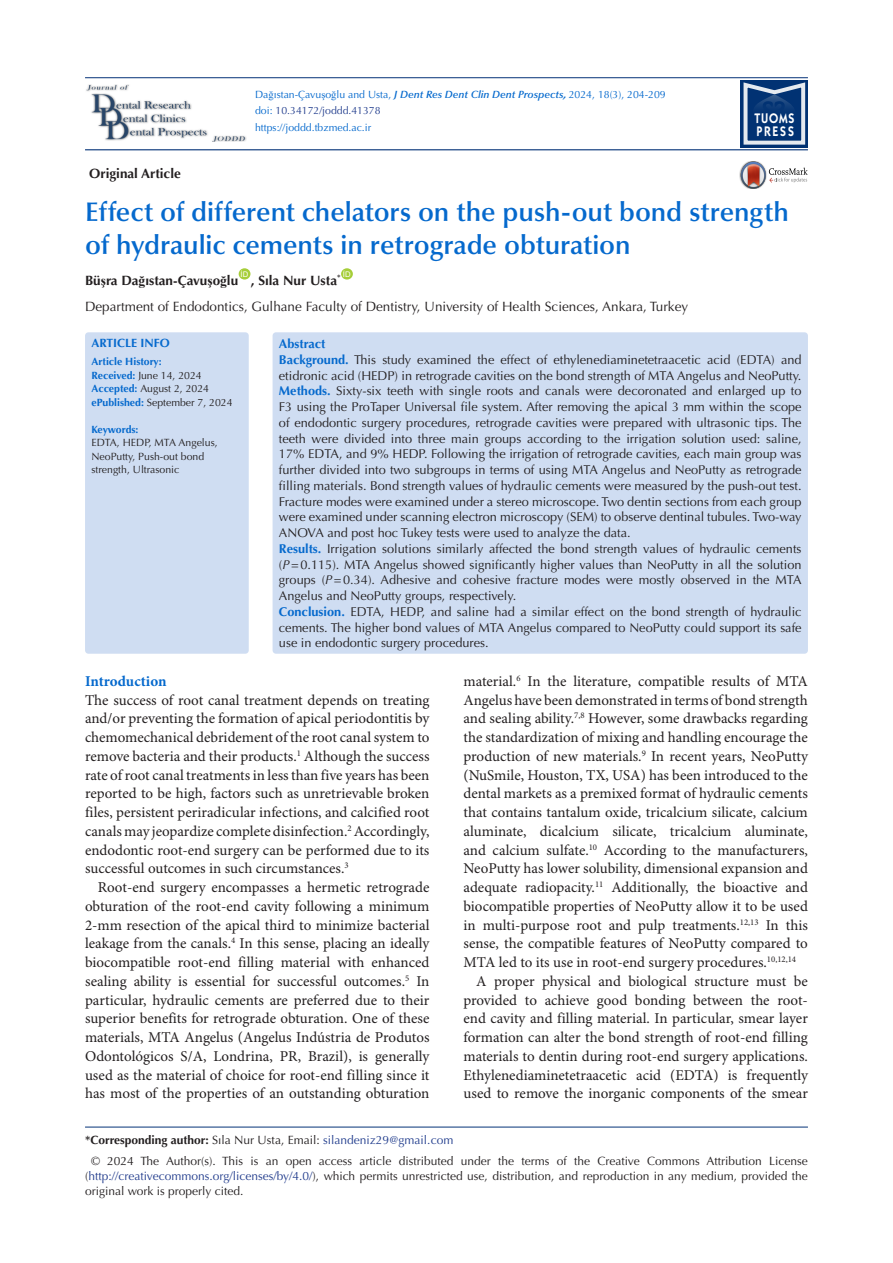
<style>
.page{position:relative;width:893px;height:1263px;background:#fff}
.page>*{position:absolute;margin:0;border:0;box-sizing:border-box;transform-origin:0 0}
.t1{font:600 27px/33px "Optima LT Std";letter-spacing:-.005em;color:#0569cd}
.t2{font:15px/18.8px "Minion Pro";letter-spacing:-.005em;color:#231f20;text-align:justify}
.heading_1{font:700 15px "Minion Pro";letter-spacing:-.005em;color:#0569cd}
.t3{font:600 13.95px/12.3px "ITC Kabel Std";letter-spacing:.11em;color:#fff;scale:.85 1}
.t4{font:13.5px "Optima LT Std";color:#231f20}
.t5{font:700 13.5px "Optima LT Std";color:#231f20}
.t6{font:12.75px/15.8px "Optima LT Std";color:#231f20;text-align:justify}
.t7{font:700 12.75px "Optima LT Std";color:#0569cd}
.corresponding{font:12px/15px "Optima LT Std";color:#231f20;text-align:justify}
.corresponding-2{font:12px "Optima LT Std";color:#25408f}
.t8{font:700 12px "Optima LT Std";color:#0569cd}
.t9{font:10.5px/13.5px "Optima LT Std";color:#231f20}
.t10{font:10.5px "Optima LT Std";color:#0569cd}
.t11{font:10.5px "Optima LT Std";color:#25408f}
.t12{font:700 10.5px "Optima LT Std";color:#0569cd}
.t13{font:700 10.5px "Optima LT Std";letter-spacing:-.02em;color:#0569cd}
.t14{font:7.8px "Arial";color:#fff}
.s1{font-family:"Times New Roman"}
.s2{font-weight:600;font-style:italic}
.s3{font-weight:700;font-style:italic}
.s4{color:#0569cd}
.s5{font-weight:700;color:#0569cd}
.s6{font-style:italic}
.s7{font-weight:700;color:#231f20}
.s8{color:#231f20}
.s9{color:#253f8e}
</style>
<div class="page">
<hr style="left:85px;top:149px;width:723px;height:1px;background:#053278">
<hr style="left:85px;top:77px;width:723px;height:1px;background:#053278">
<div style="left:239px;top:268px;width:11px;height:12px;background:#a6ce39;border-radius:50%"></div>
<div style="left:341px;top:268px;width:12px;height:12px;background:#a6ce39;border-radius:50%"></div>
<img style="left:739px;top:169px;width:2px;height:13px">
<svg style="left:741px;top:161px;width:67px;height:28px"></svg>
<div style="left:740px;top:80px;width:68px;height:68px;background:#013273"></div>
<svg style="left:743px;top:82px;width:62px;height:63px"></svg>
<img style="left:86px;top:85px;width:160px;height:57px">
<hr style="left:85px;top:1127px;width:723px;height:1px;background:#053278">
<div style="left:85px;top:332px;width:164px;height:322px;background:#cfddf2;border-radius:3px"></div>
<div style="left:273px;top:332px;width:535px;height:322px;background:#cfddf2;border-radius:3px"></div>
<p class="t5" style="left:89px;top:165px;width:93px">Original Article</p>
<p class="t10" style="left:255px;top:88px;width:412px">Da<span class="s1">ğ</span>ıstan-Çavu<span class="s1">ş</span>o<span class="s1">ğ</span>lu and Usta, <span class="s2">J Dent Res Dent Clin Dent Prospects</span><span class="s3">,</span> 2024, 18(3), 204-209</p>
<p class="t11" style="left:255px;top:105px;width:127px"><span class="s4">doi:</span> 10.34172/joddd.41378</p>
<p class="t10" style="left:255px;top:122px;width:118px">https://joddd.tbzmed.ac.ir</p>
<p class="t3" style="left:755px;top:112px;width:48px">TUOMS<br>PRESS</p>
<p class="t1" style="left:85px;top:195px;width:705px">Effect of different chelators on the push-out bond strength of hydraulic cements in retrograde obturation</p>
<p class="t5" style="left:85px;top:272px;width:155px">Bü<span class="s1">ş</span>ra Da<span class="s1">ğ</span>ıstan-Çavu<span class="s1">ş</span>o<span class="s1">ğ</span>lu</p>
<p class="t14" style="left:343px;top:269px;width:9px">ID</p>
<p class="t4" style="left:85px;top:299px;width:605px">Department of Endodontics, Gulhane Faculty of Dentistry, University of Health Sciences, Ankara, Turkey</p>
<p class="t14" style="left:241px;top:269px;width:9px">ID</p>
<p class="t5" style="left:251px;top:272px;width:91px">, Sıla Nur Usta<sup>*</sup></p>
<p class="t8" style="left:91px;top:336px;width:80px">ARTICLE INFO</p>
<p class="t12" style="left:91px;top:356px;width:72px">Article History:</p>
<p class="t9" style="left:91px;top:369px;width:112px"><span class="s5">Received:</span> June 14, 2024</p>
<p class="t9" style="left:91px;top:382px;width:119px"><span class="s5">Accepted:</span> August 2, 2024</p>
<p class="t9" style="left:91px;top:396px;width:143px"><span class="s5">ePublished:</span> September 7, 2024</p>
<p class="t13" style="left:91px;top:423px;width:49px">Keywords:</p>
<p class="t9" style="left:91px;top:436px;width:128px">EDTA, HEDP, MTA Angelus,<br>NeoPutty, Push-out bond strength, Ultrasonic</p>
<p class="t7" style="left:279px;top:336px;width:48px">Abstract</p>
<p class="t6" style="left:279px;top:352px;width:524px"><span class="s5">Background.</span> This study examined the effect of ethylenediaminetetraacetic acid (EDTA) and etidronic acid (HEDP) in retrograde cavities on the bond strength of MTA Angelus and NeoPutty.</p>
<p class="t6" style="left:279px;top:383px;width:524px"><span class="s5">Methods.</span> Sixty-six teeth with single roots and canals were decoronated and enlarged up to F3 using the ProTaper Universal file system. After removing the apical 3 mm within the scope of endodontic surgery procedures, retrograde cavities were prepared with ultrasonic tips. The teeth were divided into three main groups according to the irrigation solution used: saline, 17% EDTA, and 9% HEDP. Following the irrigation of retrograde cavities, each main group was further divided into two subgroups in terms of using MTA Angelus and NeoPutty as retrograde filling materials. Bond strength values of hydraulic cements were measured by the push-out test.<br>Fracture modes were examined under a stereo microscope. Two dentin sections from each group were examined under scanning electron microscopy (SEM) to observe dentinal tubules. Two-way ANOVA and post hoc Tukey tests were used to analyze the data.</p>
<p class="t6" style="left:279px;top:541px;width:524px"><span class="s5">Results.</span> Irrigation solutions similarly affected the bond strength values of hydraulic cements (<span class="s6">P</span>=0.115). MTA Angelus showed significantly higher values than NeoPutty in all the solution groups (<span class="s6">P</span>=0.34). Adhesive and cohesive fracture modes were mostly observed in the MTA Angelus and NeoPutty groups, respectively.</p>
<p class="t6" style="left:279px;top:604px;width:524px"><span class="s5">Conclusion.</span> EDTA, HEDP, and saline had a similar effect on the bond strength of hydraulic cements. The higher bond values of MTA Angelus compared to NeoPutty could support its safe use in endodontic surgery procedures.</p>
<p class="heading_1" style="left:85px;top:670px;width:83px">Introduction</p>
<p class="t2" style="left:85px;top:691px;width:346px">The success of root canal treatment depends on treating and/or preventing the formation of apical periodontitis by chemomechanical debridement of the root canal system to remove bacteria and their products.<sup>1</sup> Although the success rate of root canal treatments in less than five years has been reported to be high, factors such as unretrievable broken files, persistent periradicular infections, and calcified root canals may jeopardize complete disinfection.<sup>2</sup> Accordingly, endodontic root-end surgery can be performed due to its successful outcomes in such circumstances.<sup>3</sup></p>
<p class="t2" style="left:85px;top:878px;width:346px;text-indent:13px">Root-end surgery encompasses a hermetic retrograde obturation of the root-end cavity following a minimum 2-mm resection of the apical third to minimize bacterial leakage from the canals.<sup>4</sup> In this sense, placing an ideally biocompatible root-end filling material with enhanced sealing ability is essential for successful outcomes.<sup>5</sup> In particular, hydraulic cements are preferred due to their superior benefits for retrograde obturation. One of these materials, MTA Angelus (Angelus Indústria de Produtos Odontológicos S/A, Londrina, PR, Brazil), is generally used as the material of choice for root-end filling since it has most of the properties of an outstanding obturation</p>
<p class="t2" style="left:463px;top:672px;width:346px">material.<sup>6</sup> In the literature, compatible results of MTA Angelus have been demonstrated in terms of bond strength and sealing ability.<sup>7,8</sup> However, some drawbacks regarding the standardization of mixing and handling encourage the production of new materials.<sup>9</sup> In recent years, NeoPutty (NuSmile, Houston, TX, USA) has been introduced to the dental markets as a premixed format of hydraulic cements that contains tantalum oxide, tricalcium silicate, calcium aluminate, dicalcium silicate, tricalcium aluminate, and calcium sulfate.<sup>10</sup> According to the manufacturers, NeoPutty has lower solubility, dimensional expansion and adequate radiopacity.<sup>11</sup> Additionally, the bioactive and biocompatible properties of NeoPutty allow it to be used in multi-purpose root and pulp treatments.<sup>12,13</sup> In this sense, the compatible features of NeoPutty compared to MTA led to its use in root-end surgery procedures.<sup>10,12,14</sup></p>
<p class="t2" style="left:463px;top:972px;width:346px;text-indent:13px">A proper physical and biological structure must be provided to achieve good bonding between the root&shy;end cavity and filling material. In particular, smear layer formation can alter the bond strength of root-end filling materials to dentin during root-end surgery applications.<br>Ethylenediaminetetraacetic acid (EDTA) is frequently used to remove the inorganic components of the smear</p>
<p class="corresponding-2" style="left:85px;top:1133px;width:370px"><span class="s7">*Corresponding author:</span> <span class="s8">Sıla Nur Usta, Email:</span> silandeniz29@gmail.com</p>
<p class="corresponding" style="left:85px;top:1154px;width:724px;text-indent:6px">© 2024 The Author(s). This is an open access article distributed under the terms of the Creative Commons Attribution License (<span class="s9">http://creativecommons.org/licenses/by/4.0/</span>), which permits unrestricted use, distribution, and reproduction in any medium, provided the original work is properly cited.</p>
</div>
